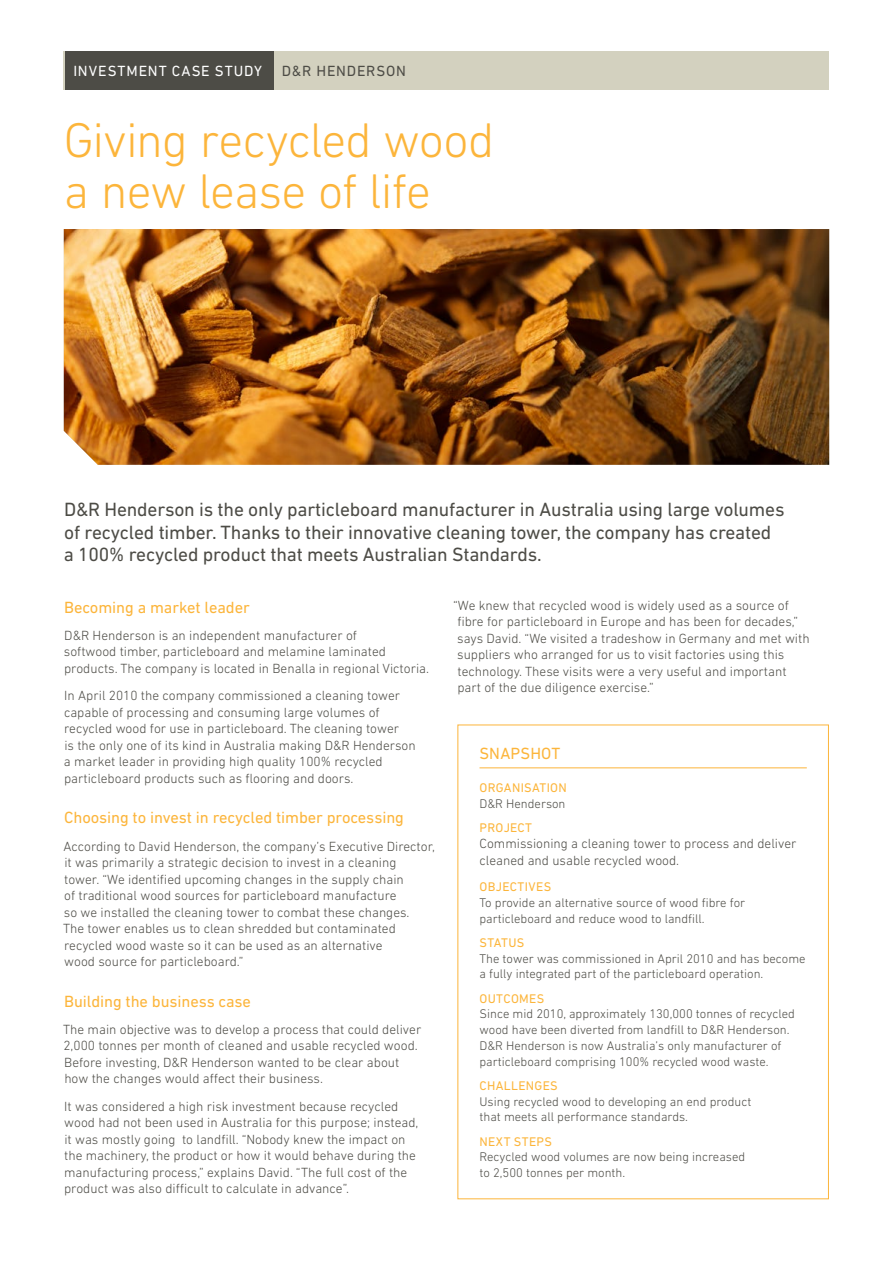
<style>
.page{position:relative;width:893px;height:1263px;background:#fff}
.page>*{position:absolute;margin:0;border:0;box-sizing:border-box;transform-origin:0 0}
.Heading_1{font:300 49.5px/51px "DIN Next LT Pro";letter-spacing:-.02em;color:#fcb53b}
.Heading_2{font:19.5px/22.5px "DIN Next LT Pro";letter-spacing:-.01em;color:#4d4c46}
.Heading_3{font:16.5px "DIN Next LT Pro";letter-spacing:-.005em;color:#fcb53b}
.Snapshot_Head{font:16.5px "DIN Next LT Pro";letter-spacing:.005em;color:#fcb53b}
.Body_Copy{font:15px "DIN Next LT Pro";letter-spacing:.065em;color:#fff}
.Body_Copy-2{font:15px "DIN Next LT Pro";letter-spacing:.055em;color:#4d4c46}
.Body_Copy-3{font:300 13.5px/16.5px "DIN Next LT Pro";color:#4d4c46}
.Body_Copy_Sm{font:300 12.75px/15.8px "DIN Next LT Pro";color:#4d4c46}
.Snapshot_Head_2{font:12.75px "DIN Next LT Pro";letter-spacing:.025em;color:#fcb53b}
</style>
<div class="page">
<hr style="left:479px;top:767px;width:328px;height:1px;background:#fcb53b">
<div style="left:64px;top:51px;width:765px;height:38px;background:#d3d1bf"></div>
<div style="left:65px;top:51px;width:208px;height:38px;background:#4d4c46"></div>
<img style="left:64px;top:229px;width:765px;height:236px">
<p class="Body_Copy" style="left:73px;top:62px;width:190px">INVESTMENT CASE STUDY</p>
<p class="Body_Copy-2" style="left:282px;top:62px;width:126px">D&amp;R HENDERSON</p>
<p class="Heading_1" style="left:64px;top:114px;width:432px">Giving recycled wood a new lease of life</p>
<p class="Heading_2" style="left:64px;top:498px;width:722px">D&amp;R Henderson is the only particleboard manufacturer in Australia using large volumes of recycled timber. Thanks to their innovative cleaning tower, the company has created a 100% recycled product that meets Australian Standards.</p>
<p class="Heading_3" style="left:64px;top:598px;width:187px">Becoming a market leader</p>
<p class="Body_Copy-3" style="left:64px;top:627px;width:367px">D&amp;R Henderson is an independent manufacturer of<br>softwood timber, particleboard and melamine laminated products. The company is located in Benalla in regional Victoria.</p>
<p class="Body_Copy-3" style="left:64px;top:687px;width:353px">In April 2010 the company commissioned a cleaning tower capable of processing and consuming large volumes of recycled wood for use in particleboard. The cleaning tower<br>is the only one of its kind in Australia making D&amp;R Henderson a market leader in providing high quality 100% recycled particleboard products such as flooring and doors.</p>
<p class="Heading_3" style="left:64px;top:808px;width:341px">Choosing to invest in recycled timber processing</p>
<p class="Body_Copy-3" style="left:63px;top:837px;width:373px">According to David Henderson, the company’s Executive Director, it was primarily a strategic decision to invest in a cleaning<br>tower. “We identified upcoming changes in the supply chain<br>of traditional wood sources for particleboard manufacture<br>so we installed the cleaning tower to combat these changes.<br>The tower enables us to clean shredded but contaminated recycled wood waste so it can be used as an alternative<br>wood source for particleboard.”</p>
<p class="Heading_3" style="left:64px;top:992px;width:188px">Building the business case</p>
<p class="Body_Copy-3" style="left:63px;top:1021px;width:360px">The main objective was to develop a process that could deliver 2,000 tonnes per month of cleaned and usable recycled wood.<br>Before investing, D&amp;R Henderson wanted to be clear about how the changes would affect their business.</p>
<p class="Body_Copy-3" style="left:64px;top:1097px;width:356px">It was considered a high risk investment because recycled wood had not been used in Australia for this purpose; instead, it was mostly going to landfill. “Nobody knew the impact on the machinery, the product or how it would behave during the manufacturing process,” explains David. “The full cost of the product was also difficult to calculate in advance”.</p>
<p class="Body_Copy-3" style="left:457px;top:597px;width:354px;text-indent:-4px">“We knew that recycled wood is widely used as a source of fibre for particleboard in Europe and has been for decades,” says David. “We visited a tradeshow in Germany and met with suppliers who arranged for us to visit factories using this technology. These visits were a very useful and important part of the due diligence exercise.”</p>
<p class="Snapshot_Head" style="left:479px;top:744px;width:82px">SNAPSHOT</p>
<p class="Snapshot_Head_2" style="left:479px;top:780px;width:89px">ORGANISATION</p>
<p class="Body_Copy_Sm" style="left:479px;top:795px;width:87px">D&amp;R Henderson</p>
<p class="Snapshot_Head_2" style="left:479px;top:820px;width:54px">PROJECT</p>
<p class="Body_Copy-3" style="left:479px;top:835px;width:319px">Commissioning a cleaning tower to process and deliver cleaned and usable recycled wood.</p>
<p class="Snapshot_Head_2" style="left:479px;top:879px;width:73px">OBJECTIVES</p>
<p class="Body_Copy_Sm" style="left:479px;top:894px;width:267px">To provide an alternative source of wood fibre for particleboard and reduce wood to landfill.</p>
<p class="Snapshot_Head_2" style="left:479px;top:935px;width:46px">STATUS</p>
<p class="Body_Copy_Sm" style="left:479px;top:950px;width:328px">The tower was commissioned in April 2010 and has become a fully integrated part of the particleboard operation.</p>
<p class="Snapshot_Head_2" style="left:479px;top:991px;width:66px">OUTCOMES</p>
<p class="Body_Copy_Sm" style="left:479px;top:1006px;width:317px">Since mid 2010, approximately 130,000 tonnes of recycled wood have been diverted from landfill to D&amp;R Henderson.<br>D&amp;R Henderson is now Australia’s only manufacturer of particleboard comprising 100% recycled wood waste.</p>
<p class="Snapshot_Head_2" style="left:479px;top:1078px;width:80px">CHALLENGES</p>
<p class="Body_Copy_Sm" style="left:479px;top:1093px;width:273px">Using recycled wood to developing an end product that meets all performance standards.</p>
<p class="Snapshot_Head_2" style="left:479px;top:1134px;width:74px">NEXT STEPS</p>
<p class="Body_Copy_Sm" style="left:479px;top:1149px;width:267px">Recycled wood volumes are now being increased to 2,500 tonnes per month.</p>
</div>
